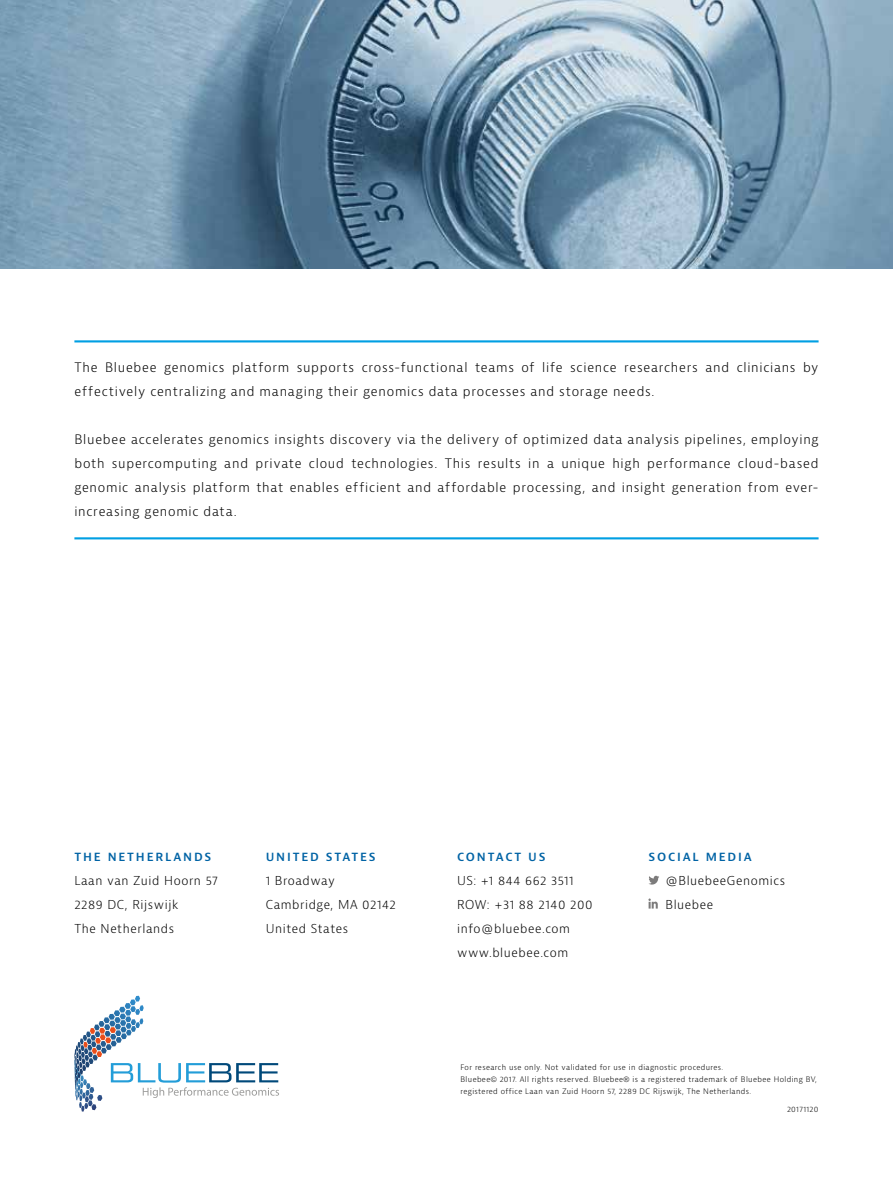
<style>
.page{position:relative;width:893px;height:1187px;background:#fff}
.page>*{position:absolute;margin:0;border:0;box-sizing:border-box;transform-origin:0 0}
.t1{font:300 12.75px/24px "Bernina Sans";letter-spacing:.055em;color:#000}
.t2{font:300 12px/24px "Bernina Sans";letter-spacing:.05em;color:#000}
.t3{font:600 12px "Bernina Sans";letter-spacing:.15em;color:#0063a5}
.t4{font:300 7.5px/12px "Bernina Sans";letter-spacing:.05em;color:#000}
.s1{font-family:"Gill Sans Std"}
</style>
<div class="page">
<img style="left:0;top:0;width:893px;height:268px">
<svg style="left:74px;top:995px;width:205px;height:116px"></svg>
<svg style="left:649px;top:875px;width:10px;height:9px"></svg>
<svg style="left:648px;top:898px;width:10px;height:10px"></svg>
<hr style="left:74px;top:537px;width:745px;height:2px;background:#009fe3">
<hr style="left:74px;top:340px;width:745px;height:2px;background:#009fe3">
<p class="t1" style="left:74px;top:355px;width:746px">The Bluebee genomics platform supports cross-functional teams of life science researchers and clinicians by effectively centralizing and managing their genomics data processes and storage needs.</p>
<p class="t1" style="left:74px;top:427px;width:746px;text-align:justify">Bluebee accelerates genomics insights discovery via the delivery of optimized data analysis pipelines, employing both supercomputing and private cloud technologies. This results in a unique high performance cloud-based genomic analysis platform that enables efficient and affordable processing, and insight generation from ever&shy;increasing genomic data.</p>
<p class="t3" style="left:74px;top:848px;width:138px">THE NETHERLANDS</p>
<p class="t2" style="left:74px;top:868px;width:145px">Laan van Zuid Hoorn 57<br>2289 DC, Rijswijk<br>The Netherlands</p>
<p class="t3" style="left:266px;top:848px;width:112px">UNITED STATES</p>
<p class="t2" style="left:266px;top:868px;width:132px">1 Broadway<br>Cambridge, MA 02142<br>United States</p>
<p class="t3" style="left:457px;top:848px;width:90px">CONTACT US</p>
<p class="t2" style="left:457px;top:868px;width:137px">US: +1 844 662 3511<br>ROW: +31 88 2140 200 info@bluebee.com www.bluebee.com</p>
<p class="t3" style="left:648px;top:848px;width:105px">SOCIAL MEDIA</p>
<p class="t2" style="left:665px;top:868px;width:121px">@BluebeeGenomics<br>Bluebee</p>
<p class="t4" style="left:460px;top:1061px;width:358px">For research use only. Not validated for use in diagnostic procedures.<br>Bluebee<span class="s1">©</span> 2017. All rights reserved. Bluebee<span class="s1">®</span> is a registered trademark of Bluebee Holding BV, registered office Laan van Zuid Hoorn 57, 2289 DC Rijswijk, The Netherlands.</p>
<p class="t4" style="left:787px;top:1103px;width:33px">20171120</p>
</div>
